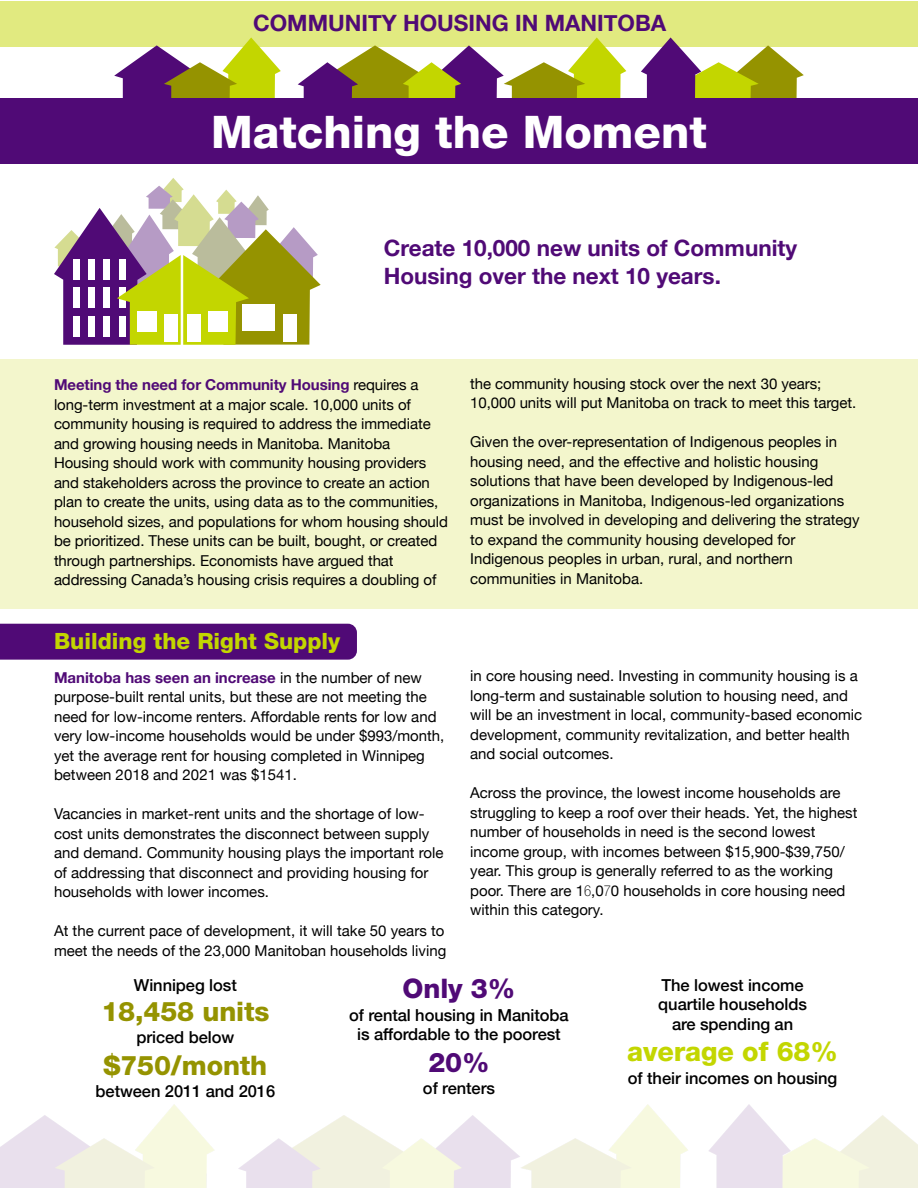
<style>
.page{position:relative;width:918px;height:1188px;background:#fff}
.page>*{position:absolute;margin:0;border:0;box-sizing:border-box;transform-origin:0 0}
.t1{font:800 45px "Helvetica Neue";color:#fff}
.t2{font:800 27px "Helvetica Neue";letter-spacing:-.005em;color:#959300}
.t3{font:800 27px "Helvetica Neue";letter-spacing:-.005em;color:#c3d600}
.t4{font:800 27px "Helvetica Neue";letter-spacing:-.005em;color:#500a76}
.t5{font:700 22.5px/28.5px "Helvetica Neue";color:#500a76}
.t6{font:800 22.5px "Helvetica Neue";color:#c3d600}
.t7{font:500 16.5px/19.5px "Helvetica Neue";letter-spacing:-.005em;color:#000;text-align:center}
.t8{font:15px/19.5px "Helvetica Neue";color:#000}
.s1{font-weight:700;color:#500a76}
.s2{font-weight:100;font-stretch:condensed}
</style>
<div class="page">
<img style="left:0;top:1105px;width:918px;height:83px">
<div style="left:0;top:624px;width:357px;height:36px;background:#500a76"></div>
<div style="left:0;top:1px;width:918px;height:45px;background:#e1ea80"></div>
<div style="left:0;top:359px;width:918px;height:250px;background:#f3f6cc"></div>
<svg style="left:114px;top:37px;width:167px;height:62px"></svg>
<svg style="left:298px;top:37px;width:328px;height:62px"></svg>
<svg style="left:641px;top:37px;width:163px;height:62px"></svg>
<div style="left:0;top:99px;width:918px;height:65px;background:#500a76"></div>
<svg style="left:54px;top:178px;width:267px;height:167px"></svg>
<div style="left:137px;top:312px;width:20px;height:20px;background:#fff"></div>
<div style="left:208px;top:312px;width:20px;height:20px;background:#fff"></div>
<div style="left:164px;top:314px;width:13px;height:27px;background:#fff"></div>
<div style="left:187px;top:314px;width:13px;height:27px;background:#fff"></div>
<h3 class="t5" style="left:253px;top:8px;width:415px">COMMUNITY HOUSING IN MANITOBA</h3>
<h1 class="t1" style="left:211px;top:115px;width:497px">Matching the Moment</h1>
<h3 class="t5" style="left:384px;top:233px;width:415px">Create 10,000 new units of Community<br>Housing over the next 10 years.</h3>
<p class="t8" style="left:54px;top:375px;width:396px"><span class="s1">Meeting the need for Community Housing</span> requires a long-term investment at a major scale. 10,000 units of community housing is required to address the immediate and growing housing needs in Manitoba. Manitoba Housing should work with community housing providers and stakeholders across the province to create an action plan to create the units, using data as to the communities, household sizes, and populations for whom housing should be prioritized. These units can be built, bought, or created through partnerships. Economists have argued that addressing Canada’s housing crisis requires a doubling of</p>
<h3 class="t6" style="left:54px;top:633px;width:288px">Building the Right Supply</h3>
<p class="t8" style="left:54px;top:667px;width:392px"><span class="s1">Manitoba has seen an increase</span> in the number of new purpose-built rental units, but these are not meeting the need for low-income renters. Affordable rents for low and very low-income households would be under $993/month, yet the average rent for housing completed in Winnipeg between 2018 and 2021 was $1541.</p>
<p class="t8" style="left:54px;top:804px;width:391px">Vacancies in market-rent units and the shortage of low&shy;cost units demonstrates the disconnect between supply and demand. Community housing plays the important role of addressing that disconnect and providing housing for households with lower incomes.</p>
<p class="t8" style="left:54px;top:921px;width:394px">At the current pace of development, it will take 50 years to meet the needs of the 23,000 Manitoban households living</p>
<p class="t8" style="left:470px;top:373px;width:388px">the community housing stock over the next 30 years;<br>10,000 units will put Manitoba on track to meet this target.</p>
<p class="t8" style="left:470px;top:432px;width:391px">Given the over-representation of Indigenous peoples in housing need, and the effective and holistic housing solutions that have been developed by Indigenous-led organizations in Manitoba, Indigenous-led organizations must be involved in developing and delivering the strategy to expand the community housing developed for Indigenous peoples in urban, rural, and northern communities in Manitoba.</p>
<p class="t8" style="left:470px;top:666px;width:394px">in core housing need. Investing in community housing is a long-term and sustainable solution to housing need, and will be an investment in local, community-based economic development, community revitalization, and better health and social outcomes.</p>
<p class="t8" style="left:470px;top:783px;width:389px">Across the province, the lowest income households are struggling to keep a roof over their heads. Yet, the highest number of households in need is the second lowest income group, with incomes between $15,900-$39,750/ year. This group is generally referred to as the working poor. There are 1<span class="s2">6</span>,0<span class="s2">7</span>0 households in core housing need within this category.</p>
<p class="t7" style="left:134px;top:975px;width:104px">Winnipeg lost</p>
<h2 class="t2" style="left:101px;top:1001px;width:170px">18,458 units</h2>
<p class="t7" style="left:136px;top:1027px;width:99px">priced below</p>
<h2 class="t2" style="left:103px;top:1055px;width:165px">$750/month</h2>
<p class="t7" style="left:96px;top:1081px;width:181px">between 2011 and 2016</p>
<h2 class="t4" style="left:403px;top:979px;width:114px">Only 3%</h2>
<p class="t7" style="left:349px;top:1005px;width:221px">of rental housing in Manitoba is affordable to the poorest</p>
<h2 class="t4" style="left:428px;top:1053px;width:63px">20%</h2>
<p class="t7" style="left:423px;top:1078px;width:74px">of renters</p>
<p class="t7" style="left:658px;top:975px;width:150px">The lowest income quartile households are spending an</p>
<h2 class="t3" style="left:627px;top:1042px;width:212px">average of 68%</h2>
<p class="t7" style="left:628px;top:1068px;width:211px">of their incomes on housing</p>
</div>
